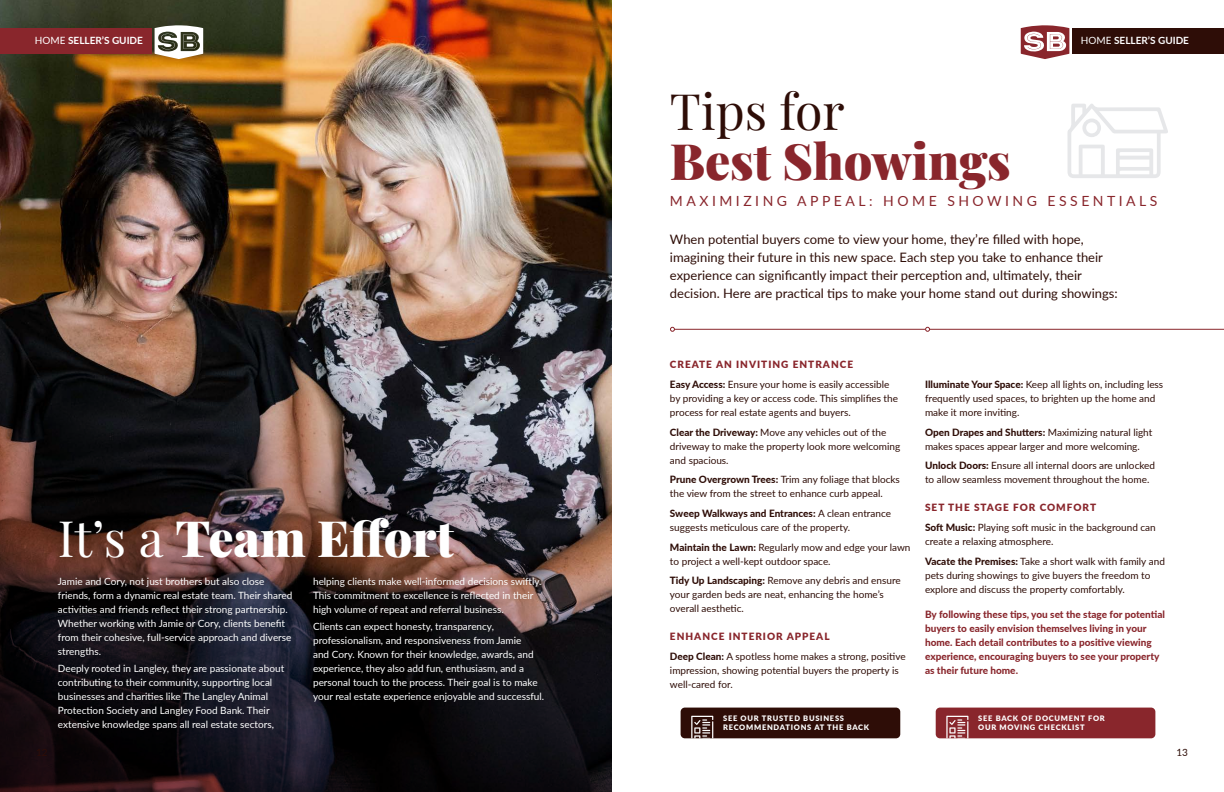
<style>
.page{position:relative;width:1224px;height:792px;background:#fff}
.page>*{position:absolute;margin:0;border:0;box-sizing:border-box;transform-origin:0 0}
.Page_Title{font:900 50px/50px "Playfair Display";color:#89262c}
.Page_Title-2{font:900 50px "Playfair Display";color:#fff}
.t1{font:14px "Lato";letter-spacing:.25em;color:#89262c}
.Text_Area_Black{font:13px/18px "Lato";color:#2e0d07}
.Text_Area_Black-2{font:10px/14px "Lato";color:#2e0d07}
.Text_Area_Black-3{font:10px/14px "Lato";color:#fff}
.Text_Area_Black-4{font:800 10px/14px "Lato";color:#89262c}
.Text_Area_Black-5{font:900 10px "Lato";letter-spacing:.1em;color:#89262c}
.t2{font:700 10px "Lato";color:#fff}
.Text_Area_Black-6{font:900 7.5px/9px "Lato";letter-spacing:.1em;color:#fff}
.s1{font-weight:400}
.s2{font-weight:400;color:#2e0d07}
.s3{font-weight:800}
</style>
<div class="page">
<hr style="left:930px;top:329px;width:294px;height:1px;background:#89262c">
<svg style="left:925px;top:327px;width:5px;height:5px"></svg>
<hr style="left:674px;top:329px;width:251px;height:1px;background:#89262c">
<svg style="left:670px;top:327px;width:5px;height:5px"></svg>
<div style="left:681px;top:708px;width:219px;height:30px;background:#2e0d07;border-radius:4px"></div>
<svg style="left:691px;top:716px;width:22px;height:23px"></svg>
<div style="left:936px;top:708px;width:219px;height:30px;background:#89262c;border-radius:4px"></div>
<svg style="left:946px;top:716px;width:22px;height:23px"></svg>
<img style="left:0;top:0;width:612px;height:792px">
<svg style="left:1067px;top:104px;width:101px;height:74px"></svg>
<svg style="left:1021px;top:25px;width:48px;height:34px"></svg>
<div style="left:1072px;top:28px;width:152px;height:26px;background:#2e0d07"></div>
<svg style="left:155px;top:25px;width:48px;height:34px"></svg>
<div style="left:0;top:28px;width:152px;height:26px;background:#89262c"></div>
<p class="t2" style="left:35px;top:33px;width:110px"><span class="s1">HOME</span> SELLER’S GUIDE</p>
<p class="Page_Title-2" style="left:58px;top:498px;width:398px"><span class="s1">It’s a</span> Team Effort</p>
<p class="Text_Area_Black-3" style="left:58px;top:574px;width:236px">Jamie and Cory, not just brothers but also close friends, form a dynamic real estate team. Their shared activities and friends reflect their strong partnership.<br>Whether working with Jamie or Cory, clients benefit from their cohesive, full-service approach and diverse strengths.</p>
<p class="Text_Area_Black-3" style="left:58px;top:661px;width:228px">Deeply rooted in Langley, they are passionate about contributing to their community, supporting local businesses and charities like The Langley Animal Protection Society and Langley Food Bank. Their extensive knowledge spans all real estate sectors,</p>
<p class="Text_Area_Black-3" style="left:313px;top:574px;width:230px">helping clients make well-informed decisions swiftly.<br>This commitment to excellence is reflected in their high volume of repeat and referral business.</p>
<p class="Text_Area_Black-3" style="left:313px;top:619px;width:233px">Clients can expect honesty, transparency, professionalism, and responsiveness from Jamie<br>and Cory. Known for their knowledge, awards, and experience, they also add fun, enthusiasm, and a personal touch to the process. Their goal is to make your real estate experience enjoyable and successful.</p>
<p class="t2" style="left:1081px;top:33px;width:110px"><span class="s1">HOME</span> SELLER’S GUIDE</p>
<p class="Page_Title" style="left:670px;top:82px;width:342px"><span class="s2">Tips for<br></span>Best Showings</p>
<p class="t1" style="left:670px;top:191px;width:489px">MAXIMIZING APPEAL: HOME SHOWING ESSENTIALS</p>
<p class="Text_Area_Black" style="left:670px;top:230px;width:449px">When potential buyers come to view your home, they’re filled with hope, imagining their future in this new space. Each step you take to enhance their experience can significantly impact their perception and, ultimately, their decision. Here are practical tips to make your home stand out during showings:</p>
<p class="Text_Area_Black-5" style="left:670px;top:357px;width:185px">CREATE AN INVITING ENTRANCE</p>
<p class="Text_Area_Black-2" style="left:670px;top:377px;width:230px"><span class="s3">Easy Access:</span> Ensure your home is easily accessible by providing a key or access code. This simplifies the process for real estate agents and buyers.</p>
<p class="Text_Area_Black-2" style="left:670px;top:424px;width:232px"><span class="s3">Clear the Driveway:</span> Move any vehicles out of the driveway to make the property look more welcoming and spacious.</p>
<p class="Text_Area_Black-2" style="left:670px;top:472px;width:231px"><span class="s3">Prune Overgrown Trees:</span> Trim any foliage that blocks the view from the street to enhance curb appeal.</p>
<p class="Text_Area_Black-2" style="left:670px;top:506px;width:223px"><span class="s3">Sweep Walkways and Entrances:</span> A clean entrance suggests meticulous care of the property.</p>
<p class="Text_Area_Black-2" style="left:670px;top:539px;width:242px"><span class="s3">Maintain the Lawn:</span> Regularly mow and edge your lawn to project a well-kept outdoor space.</p>
<p class="Text_Area_Black-2" style="left:670px;top:573px;width:232px"><span class="s3">Tidy Up Landscaping:</span> Remove any debris and ensure your garden beds are neat, enhancing the home’s overall aesthetic.</p>
<p class="Text_Area_Black-5" style="left:670px;top:629px;width:161px">ENHANCE INTERIOR APPEAL</p>
<p class="Text_Area_Black-2" style="left:670px;top:649px;width:237px"><span class="s3">Deep Clean:</span> A spotless home makes a strong, positive impression, showing potential buyers the property is well-cared for.</p>
<p class="Text_Area_Black-6" style="left:723px;top:714px;width:148px">SEE OUR TRUSTED BUSINESS<br>RECOMMENDATIONS AT THE BACK</p>
<p class="Text_Area_Black-2" style="left:925px;top:377px;width:240px"><span class="s3">Illuminate Your Space:</span> Keep all lights on, including less frequently used spaces, to brighten up the home and make it more inviting.</p>
<p class="Text_Area_Black-2" style="left:925px;top:424px;width:229px"><span class="s3">Open Drapes and Shutters:</span> Maximizing natural light makes spaces appear larger and more welcoming.</p>
<p class="Text_Area_Black-2" style="left:925px;top:458px;width:232px"><span class="s3">Unlock Doors:</span> Ensure all internal doors are unlocked to allow seamless movement throughout the home.</p>
<p class="Text_Area_Black-5" style="left:925px;top:500px;width:173px">SET THE STAGE FOR COMFORT</p>
<p class="Text_Area_Black-2" style="left:925px;top:520px;width:232px"><span class="s3">Soft Music:</span> Playing soft music in the background can create a relaxing atmosphere.</p>
<p class="Text_Area_Black-2" style="left:925px;top:554px;width:241px"><span class="s3">Vacate the Premises:</span> Take a short walk with family and pets during showings to give buyers the freedom to explore and discuss the property comfortably.</p>
<p class="Text_Area_Black-4" style="left:925px;top:607px;width:242px">By following these tips, you set the stage for potential buyers to easily envision themselves living in your home. Each detail contributes to a positive viewing experience, encouraging buyers to see your property as their future home.</p>
<p class="Text_Area_Black-6" style="left:978px;top:714px;width:128px">SEE BACK OF DOCUMENT FOR<br>OUR MOVING CHECKLIST</p>
<p class="Text_Area_Black-2" style="left:1176px;top:745px;width:13px">13</p>
</div>
